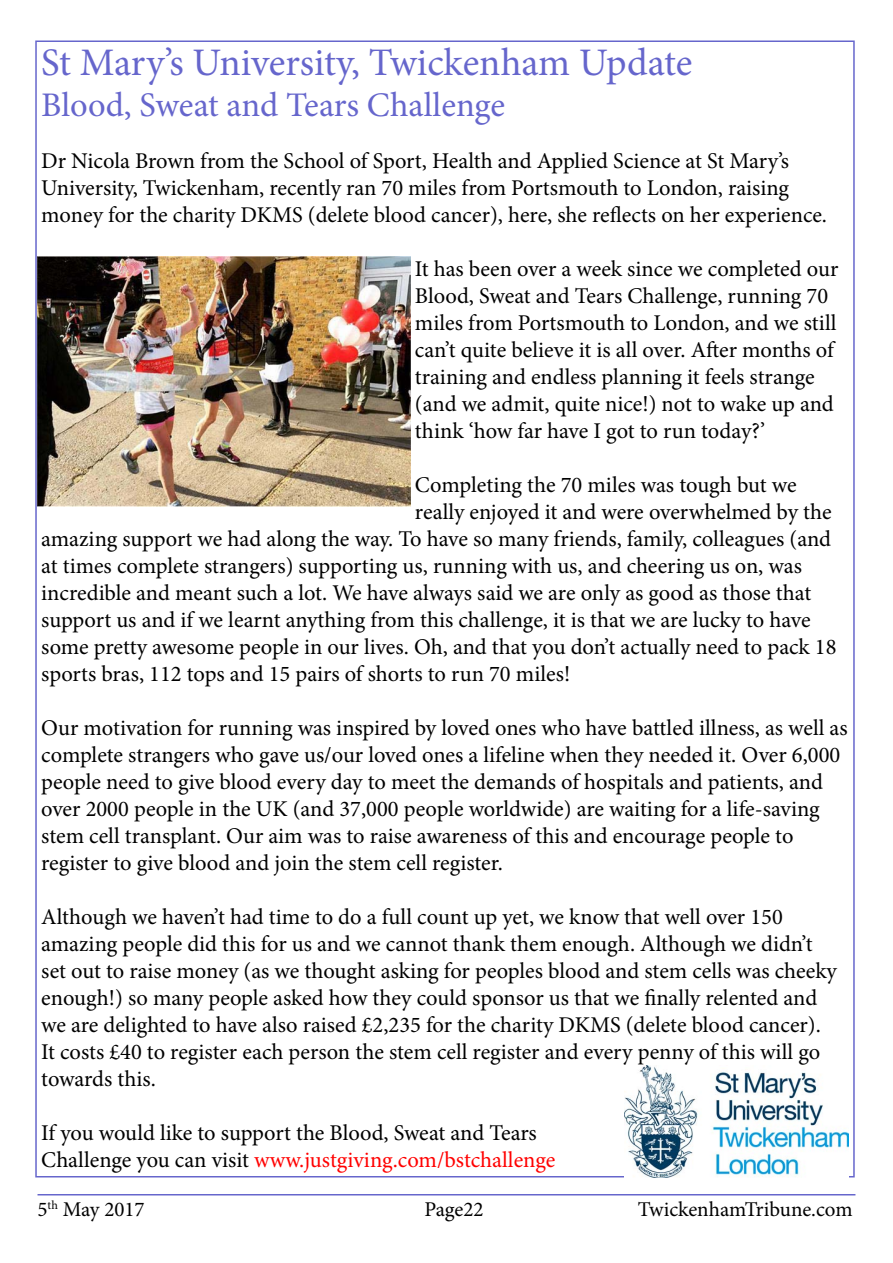
<style>
.page{position:relative;width:893px;height:1263px;background:#fff}
.page>*{position:absolute;margin:0;border:0;box-sizing:border-box;transform-origin:0 0}
.t1{font:39px "Minion Pro";letter-spacing:-.005em;color:#66c}
.t2{font:34.5px "Minion Pro";letter-spacing:-.005em;color:#66c}
.t3{font:22.5px/27px "Minion Pro";letter-spacing:-.005em;color:#000}
.t4{font:21px "Minion Pro";letter-spacing:-.005em;color:#000}
.s1{color:#f00}
</style>
<div class="page">
<img style="left:624px;top:1065px;width:224px;height:113px">
<img style="left:38px;top:256px;width:372px;height:250px">
<hr style="left:38px;top:1194px;width:817px;height:2px;background:#66c">
<h1 class="t1" style="left:41px;top:36px;width:652px">St Mary’s University, Twickenham Update</h1>
<h2 class="t2" style="left:41px;top:82px;width:465px">Blood, Sweat and Tears Challenge</h2>
<p class="t3" style="left:41px;top:148px;width:787px">Dr Nicola Brown from the School of Sport, Health and Applied Science at St Mary’s<br>University, Twickenham, recently ran 70 miles from Portsmouth to London, raising money for the charity DKMS (delete blood cancer), here, she reflects on her experience.</p>
<p class="t3" style="left:415px;top:256px;width:425px">It has been over a week since we completed our Blood, Sweat and Tears Challenge, running 70 miles from Portsmouth to London, and we still can’t quite believe it is all over. After months of training and endless planning it feels strange (and we admit, quite nice!) not to wake up and think ‘how far have I got to run today?’</p>
<p class="t3" style="left:415px;top:472px;width:383px">Completing the 70 miles was tough but we</p>
<p class="t3" style="left:415px;top:499px;width:418px">really enjoyed it and were overwhelmed by the</p>
<p class="t3" style="left:41px;top:526px;width:791px">amazing support we had along the way. To have so many friends, family, colleagues (and</p>
<p class="t3" style="left:41px;top:553px;width:762px">at times complete strangers) supporting us, running with us, and cheering us on, was</p>
<p class="t3" style="left:41px;top:580px;width:771px">incredible and meant such a lot. We have always said we are only as good as those that</p>
<p class="t3" style="left:41px;top:607px;width:770px">support us and if we learnt anything from this challenge, it is that we are lucky to have</p>
<p class="t3" style="left:41px;top:634px;width:796px">some pretty awesome people in our lives. Oh, and that you don’t actually need to pack 18</p>
<p class="t3" style="left:41px;top:661px;width:530px">sports bras, 112 tops and 15 pairs of shorts to run 70 miles!</p>
<p class="t3" style="left:41px;top:715px;width:807px">Our motivation for running was inspired by loved ones who have battled illness, as well as complete strangers who gave us/our loved ones a lifeline when they needed it. Over 6,000 people need to give blood every day to meet the demands of hospitals and patients, and over 2000 people in the UK (and 37,000 people worldwide) are waiting for a life-saving stem cell transplant. Our aim was to raise awareness of this and encourage people to register to give blood and join the stem cell register.</p>
<p class="t3" style="left:41px;top:904px;width:797px">Although we haven’t had time to do a full count up yet, we know that well over 150 amazing people did this for us and we cannot thank them enough. Although we didn’t set out to raise money (as we thought asking for peoples blood and stem cells was cheeky enough!) so many people asked how they could sponsor us that we finally relented and we are delighted to have also raised £2,235 for the charity DKMS (delete blood cancer).<br>It costs £40 to register each person the stem cell register and every penny of this will go towards this.</p>
<p class="t3" style="left:41px;top:1120px;width:515px">If you would like to support the Blood, Sweat and Tears<br>Challenge you can visit <span class="s1">www.justgiving.com/bstchallenge</span></p>
<p class="t4" style="left:38px;top:1195px;width:109px">5<sup>th</sup> May 2017</p>
<p class="t4" style="left:424px;top:1195px;width:61px">Page22</p>
<p class="t4" style="left:638px;top:1195px;width:216px">TwickenhamTribune.com</p>
</div>
